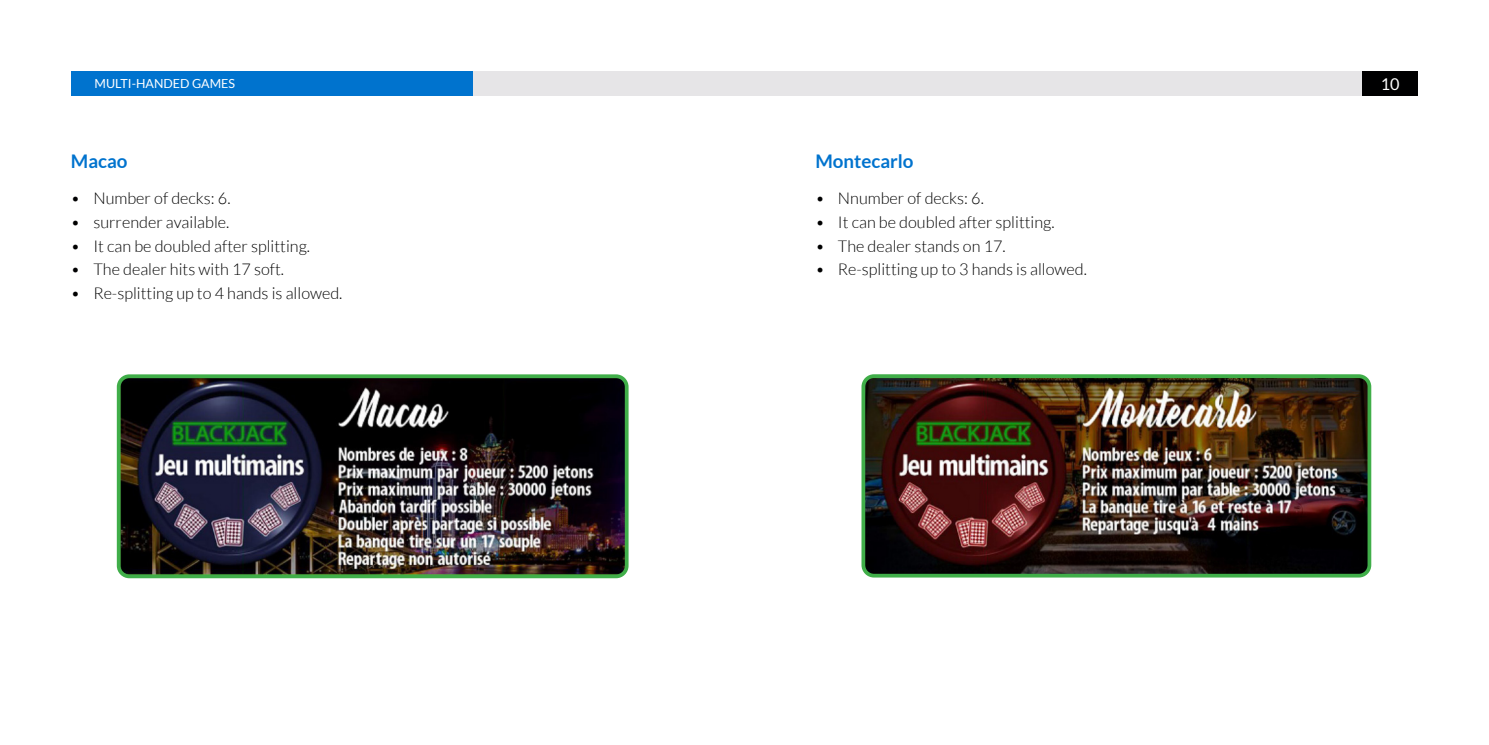
<style>
.page{position:relative;width:1489px;height:745px;background:#fff}
.page>*{position:absolute;margin:0;border:0;box-sizing:border-box;transform-origin:0 0}
.t1{font:700 18.75px "Lato";color:#0073ce}
.t2{font:300 16.25px "Lato";color:#000001}
.t3{font:16.25px "Lato";color:#fff}
.t4{font:12.5px "Lato";color:#fff}
</style>
<div class="page">
<div style="left:472px;top:71px;width:272px;height:25px;background:#e6e5e7"></div>
<div style="left:1362px;top:71px;width:55px;height:25px;background:#000001"></div>
<div style="left:71px;top:71px;width:401px;height:25px;background:#0073ce"></div>
<div style="left:744px;top:71px;width:618px;height:25px;background:#e6e5e7"></div>
<img style="left:122px;top:379px;width:504px;height:197px">
<div style="left:117px;top:374px;width:511px;height:204px;border:4px solid #40ae49;border-radius:11px"></div>
<img style="left:866px;top:379px;width:503px;height:196px">
<div style="left:861px;top:374px;width:510px;height:203px;border:4px solid #40ae49;border-radius:11px"></div>
<p class="t4" style="left:95px;top:77px;width:142px">MULTI-HANDED GAMES</p>
<p class="t3" style="left:1380px;top:75px;width:20px">10</p>
<p class="t1" style="left:71px;top:150px;width:58px">Macao</p>
<p class="t2" style="left:71px;top:189px;width:161px">• Number of decks: 6.</p>
<p class="t2" style="left:71px;top:213px;width:160px">• surrender available.</p>
<p class="t2" style="left:71px;top:237px;width:241px">• It can be doubled after splitting.</p>
<p class="t2" style="left:71px;top:260px;width:215px">• The dealer hits with 17 soft.</p>
<p class="t2" style="left:71px;top:284px;width:273px">• Re-splitting up to 4 hands is allowed.</p>
<p class="t1" style="left:815px;top:150px;width:100px">Montecarlo</p>
<p class="t2" style="left:815px;top:189px;width:170px">• Nnumber of decks: 6.</p>
<p class="t2" style="left:815px;top:213px;width:241px">• It can be doubled after splitting.</p>
<p class="t2" style="left:815px;top:237px;width:192px">• The dealer stands on 17.</p>
<p class="t2" style="left:815px;top:260px;width:273px">• Re-splitting up to 3 hands is allowed.</p>
</div>
